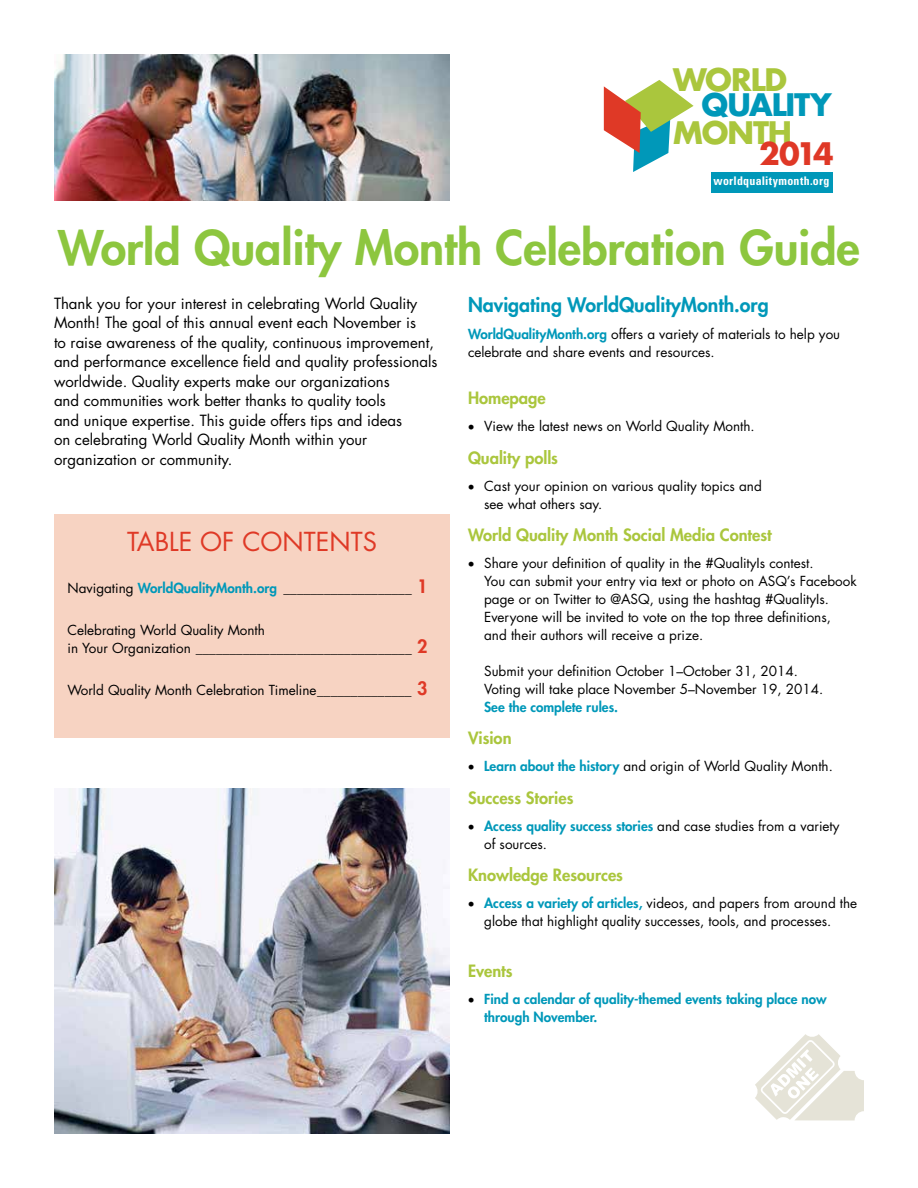
<style>
.page{position:relative;width:918px;height:1188px;background:#fff}
.page>*{position:absolute;margin:0;border:0;box-sizing:border-box;transform-origin:0 0}
.t1{font:800 46.5px "Futura Std";color:#8dc63f}
.t2{font:700 30.15px "Futura Std";letter-spacing:-.035em;color:#aac63d}
.t3{font:700 30.15px "Futura Std";letter-spacing:-.035em;color:#0098b9}
.t4{font:700 30.15px "Futura Std";color:#df3826}
.t5{font:25.5px "Futura Std";color:#df3926}
.t6{font:800 19.5px "Futura Std";color:#0098b9}
.t7{font:800 16.5px "Futura Std";color:#aac63d}
.t8{font:15px/19.5px "Futura Std";color:#000}
.t9{font:13.5px/18px "Futura Std";color:#000}
.t10{font:800 13.5px/18px "Futura Std";color:#0098b9}
.t11{font:700 condensed 11.85px "Univers LT Std";letter-spacing:.02em;color:#fff}
.s1{font-weight:800;color:#0098b9}
.s2{color:#000}
.s3{font-weight:800;font-size:18px;color:#df3926}
</style>
<div class="page">
<svg style="left:604px;top:80px;width:90px;height:92px"></svg>
<div style="left:711px;top:172px;width:121px;height:20px;background:#0098b9"></div>
<div style="left:54px;top:514px;width:396px;height:224px;background:#f7d3c2"></div>
<img style="left:54px;top:788px;width:396px;height:346px">
<img style="left:54px;top:54px;width:396px;height:147px">
<svg style="left:755px;top:1034px;width:109px;height:86px"></svg>
<h2 class="t2" style="left:673px;top:60px;width:116px">WORLD</h2>
<h2 class="t3" style="left:702px;top:85px;width:131px">QUALITY</h2>
<h2 class="t2" style="left:673px;top:113px;width:121px">MONTH</h2>
<h2 class="t4" style="left:759px;top:133px;width:76px">2014</h2>
<p class="t11" style="left:714px;top:173px;width:117px">worldqualitymonth.org</p>
<h1 class="t1" style="left:58px;top:219px;width:803px">World Quality Month Celebration Guide</h1>
<p class="t8" style="left:54px;top:294px;width:385px">Thank you for your interest in celebrating World Quality Month! The goal of this annual event each November is<br>to raise awareness of the quality, continuous improvement, and performance excellence field and quality professionals worldwide. Quality experts make our organizations<br>and communities work better thanks to quality tools<br>and unique expertise. This guide offers tips and ideas<br>on celebrating World Quality Month within your organization or community.</p>
<h3 class="t6" style="left:468px;top:292px;width:302px">Navigating WorldQualityMonth.org</h3>
<p class="t9" style="left:468px;top:325px;width:374px"><span class="s1">WorldQualityMonth.org</span> offers a variety of materials to help you celebrate and share events and resources.</p>
<p class="t7" style="left:468px;top:388px;width:79px">Homepage</p>
<p class="t9" style="left:468px;top:417px;width:288px">• View the latest news on World Quality Month.</p>
<p class="t7" style="left:468px;top:447px;width:92px">Quality polls</p>
<p class="t9" style="left:484px;top:477px;width:279px;text-indent:-16px">• Cast your opinion on various quality topics and see what others say.</p>
<p class="t7" style="left:468px;top:524px;width:305px">World Quality Month Social Media Contest</p>
<p class="t9" style="left:484px;top:554px;width:374px;text-indent:-16px">• Share your definition of quality in the #QualityIs contest.<br>You can submit your entry via text or photo on ASQ’s Facebook page or on Twitter to @ASQ, using the hashtag #QualityIs.<br>Everyone will be invited to vote on the top three definitions, and their authors will receive a prize.</p>
<p class="t9" style="left:484px;top:662px;width:341px">Submit your definition October 1–October 31, 2014.<br>Voting will take place November 5–November 19, 2014.</p>
<p class="t10" style="left:484px;top:698px;width:135px">See the complete rules.</p>
<p class="t7" style="left:468px;top:728px;width:45px">Vision</p>
<p class="t9" style="left:468px;top:758px;width:366px">• <span class="s1">Learn about the history</span> and origin of World Quality Month.</p>
<p class="t7" style="left:468px;top:787px;width:107px">Success Stories</p>
<p class="t9" style="left:484px;top:817px;width:357px;text-indent:-16px">• <span class="s1">Access quality success stories</span> and case studies from a variety of sources.</p>
<p class="t7" style="left:468px;top:865px;width:157px">Knowledge Resources</p>
<p class="t9" style="left:484px;top:895px;width:375px;text-indent:-16px">• <span class="s1">Access a variety of articles,</span> videos, and papers from around the globe that highlight quality successes, tools, and processes.</p>
<p class="t7" style="left:468px;top:960px;width:46px">Events</p>
<p class="t10" style="left:484px;top:990px;width:344px;text-indent:-16px"><span class="s2">•</span> Find a calendar of quality-themed events taking place now through November.</p>
<h3 class="t5" style="left:127px;top:525px;width:251px">TABLE OF CONTENTS</h3>
<p class="t9" style="left:68px;top:579px;width:362px">Navigating <span class="s1">WorldQualityMonth.org</span> ___________________ <span class="s3">1</span></p>
<p class="t9" style="left:68px;top:621px;width:362px">Celebrating World Quality Month<br>in Your Organization ________________________________ <span class="s3">2</span></p>
<p class="t9" style="left:68px;top:681px;width:362px">World Quality Month Celebration Timeline______________ <span class="s3">3</span></p>
</div>
